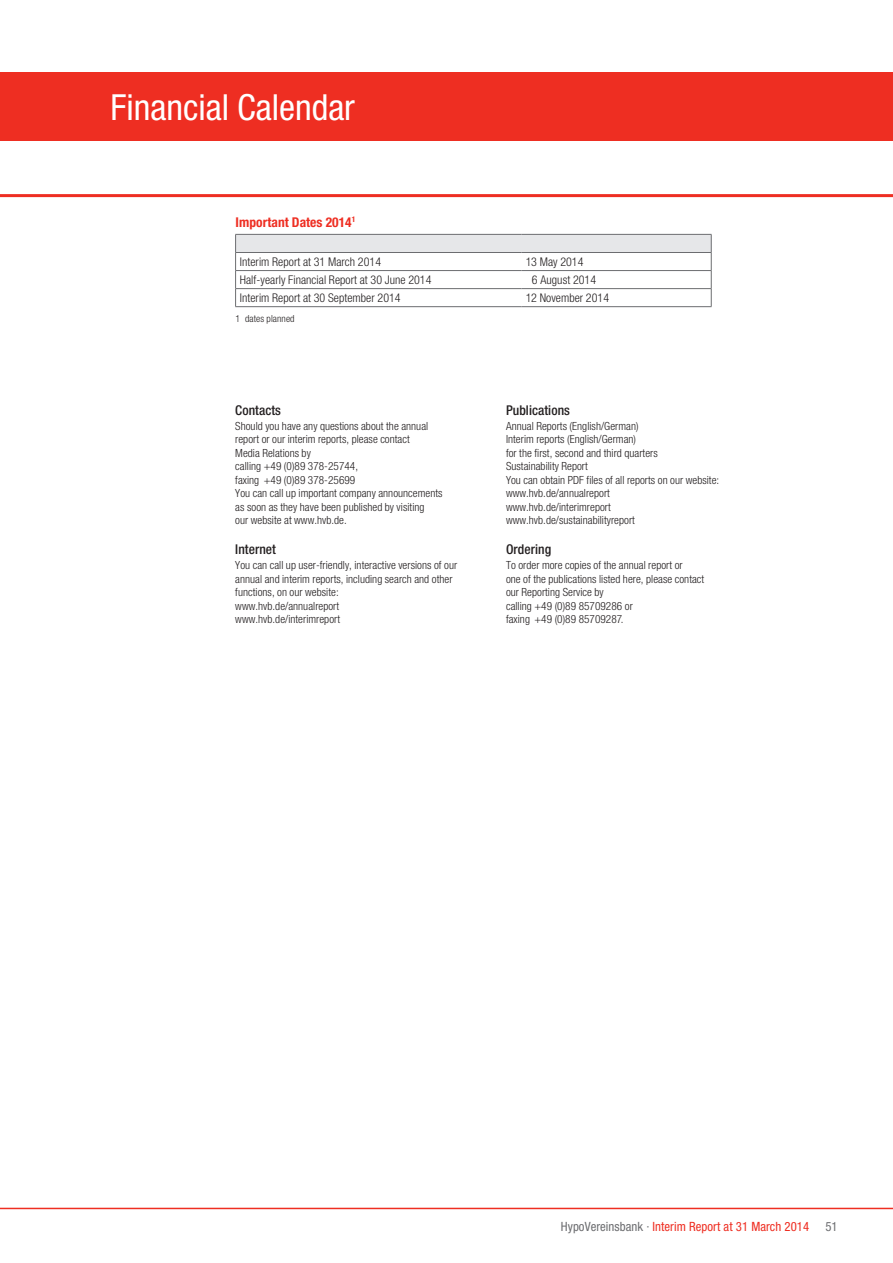
<style>
.page{position:relative;width:893px;height:1263px;background:#fff}
.page>*{position:absolute;margin:0;border:0;box-sizing:border-box;transform-origin:0 0}
.t1{font:condensed 36px "Helvetica Neue";color:#fff}
.t2{font:500 13.5px "Helvetica HVB Cond";letter-spacing:.005em;color:#231f20}
.t3{font:700 condensed 13.5px "Helvetica Neue";letter-spacing:.005em;color:#ee2e22}
.t4{font:condensed 12.75px "Helvetica Neue";letter-spacing:.005em;color:#ee2e22}
.t5{font:condensed 12.75px "Helvetica Neue";color:#6c6d70}
.t6{font:300 12px "Helvetica HVB Cond";letter-spacing:.005em;color:#231f20}
.t7{font:300 11.25px/13.5px "Helvetica HVB Cond";letter-spacing:.005em;color:#231f20}
.t8{font:300 9.75px "Helvetica HVB Cond";letter-spacing:.01em;color:#231f20}
.s1{color:#6c6d70}
</style>
<div class="page">
<hr style="left:0;top:1208px;width:893px;height:1px;background:#ee2e22">
<div style="left:0;top:72px;width:893px;height:68px;background:#ee2e22"></div>
<hr style="left:0;top:194px;width:893px;height:3px;background:#ee2e22">
<svg style="left:235px;top:234px;width:477px;height:72px"></svg>
<hr style="left:522px;top:288px;width:189px;height:1px;background:#6c6d70">
<hr style="left:235px;top:306px;width:287px;height:1px;background:#6c6d70">
<hr style="left:522px;top:306px;width:189px;height:1px;background:#6c6d70">
<hr style="left:235px;top:234px;width:287px;height:1px;background:#6c6d70">
<hr style="left:522px;top:234px;width:189px;height:1px;background:#6c6d70">
<h1 class="t1" style="left:111px;top:87px;width:246px">Financial Calendar</h1>
<p class="t3" style="left:236px;top:214px;width:122px">Important Dates 2014<sup>1</sup></p>
<p class="t6" style="left:240px;top:255px;width:143px">Interim Report at 31 March 2014</p>
<p class="t6" style="left:526px;top:255px;width:59px">13 May 2014</p>
<p class="t6" style="left:240px;top:273px;width:193px">Half-yearly Financial Report at 30 June 2014</p>
<p class="t6" style="left:532px;top:273px;width:66px">6 August 2014</p>
<p class="t6" style="left:240px;top:291px;width:162px">Interim Report at 30 September 2014</p>
<p class="t6" style="left:526px;top:291px;width:85px">12 November 2014</p>
<p class="t8" style="left:236px;top:313px;width:61px">1 dates planned</p>
<p class="t2" style="left:235px;top:402px;width:47px">Contacts</p>
<p class="t7" style="left:235px;top:419px;width:209px">Should you have any questions about the annual report or our interim reports, please contact<br>Media Relations by<br>calling +49 (0)89 378-25744,<br>faxing +49 (0)89 378-25699<br>You can call up important company announcements as soon as they have been published by visiting<br>our website at www.hvb.de.</p>
<p class="t2" style="left:235px;top:541px;width:42px">Internet</p>
<p class="t7" style="left:235px;top:558px;width:223px">You can call up user-friendly, interactive versions of our annual and interim reports, including search and other functions, on our website:<br>www.hvb.de/annualreport<br>www.hvb.de/interimreport</p>
<p class="t2" style="left:506px;top:402px;width:65px">Publications</p>
<p class="t7" style="left:506px;top:419px;width:215px">Annual Reports (English/German)<br>Interim reports (English/German)<br>for the first, second and third quarters<br>Sustainability Report<br>You can obtain PDF files of all reports on our website: www.hvb.de/annualreport<br>www.hvb.de/interimreport www.hvb.de/sustainabilityreport</p>
<p class="t2" style="left:506px;top:541px;width:47px">Ordering</p>
<p class="t7" style="left:506px;top:558px;width:200px">To order more copies of the annual report or<br>one of the publications listed here, please contact our Reporting Service by<br>calling +49 (0)89 85709286 or<br>faxing +49 (0)89 85709287.</p>
<p class="t4" style="left:561px;top:1218px;width:250px"><span class="s1">HypoVereinsbank ·</span> Interim Report at 31 March 2014</p>
<p class="t5" style="left:825px;top:1218px;width:14px">51</p>
</div>
